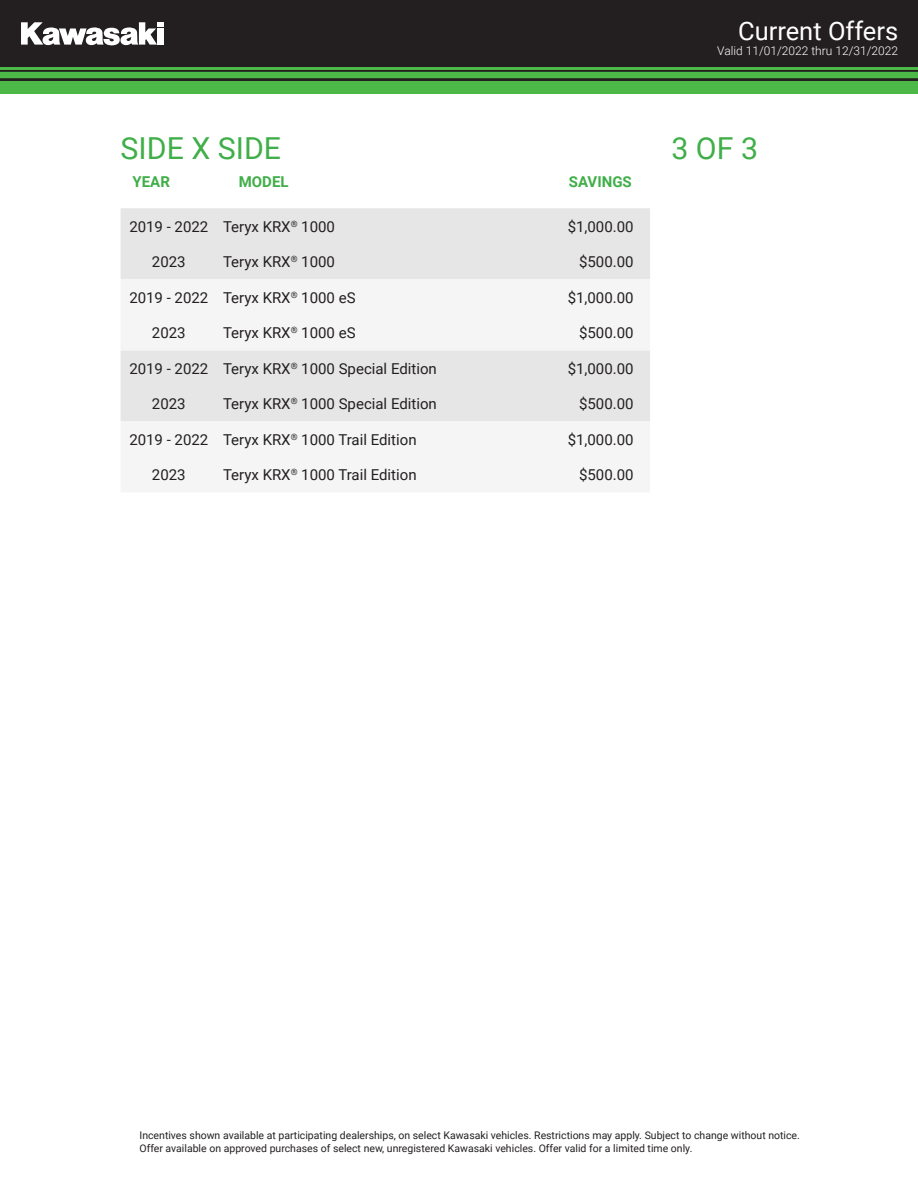
<style>
.page{position:relative;width:918px;height:1188px;background:#fff}
.page>*{position:absolute;margin:0;border:0;box-sizing:border-box;transform-origin:0 0}
.t1{font:30.3px "Roboto";color:#40ae49}
.t2{font:25.5px "Roboto";color:#fff}
.t3{font:15px "Roboto";color:#231f20}
.t4{font:700 15px "Roboto";color:#40ae49}
.t5{font:300 12px "Roboto";color:#fff}
.t6{font:10.5px/12.6px "Roboto";color:#231f20}
</style>
<div class="page">
<div style="left:0;top:67px;width:918px;height:27px;background:linear-gradient(to right,#272c24,#262c23)"></div>
<div style="left:0;top:72px;width:918px;height:6px;background:#4cb848"></div>
<div style="left:0;top:81px;width:918px;height:13px;background:#4cb848"></div>
<hr style="left:0;top:67px;width:918px;height:3px;background:#4cb848">
<div style="left:0;top:0;width:918px;height:67px;background:#231f20"></div>
<svg style="left:21px;top:22px;width:143px;height:23px"></svg>
<div style="left:121px;top:208px;width:529px;height:71px;background:#e6e6e6"></div>
<div style="left:121px;top:350px;width:529px;height:71px;background:#e6e6e6"></div>
<h2 class="t2" style="left:738px;top:13px;width:162px">Current Offers</h2>
<h1 class="t1" style="left:121px;top:127px;width:162px">SIDE X SIDE</h1>
<p class="t4" style="left:133px;top:171px;width:39px">YEAR</p>
<p class="t4" style="left:239px;top:171px;width:51px">MODEL</p>
<p class="t4" style="left:569px;top:171px;width:64px">SAVINGS</p>
<p class="t3" style="left:129px;top:216px;width:81px">2019 - 2022</p>
<p class="t3" style="left:223px;top:216px;width:113px">Teryx KRX<sup>®</sup> 1000</p>
<p class="t3" style="left:568px;top:216px;width:67px">$1,000.00</p>
<p class="t3" style="left:152px;top:251px;width:35px">2023</p>
<p class="t3" style="left:223px;top:251px;width:113px">Teryx KRX<sup>®</sup> 1000</p>
<p class="t3" style="left:579px;top:251px;width:56px">$500.00</p>
<p class="t3" style="left:129px;top:287px;width:81px">2019 - 2022</p>
<p class="t3" style="left:223px;top:287px;width:134px">Teryx KRX<sup>®</sup> 1000 eS</p>
<p class="t3" style="left:568px;top:287px;width:67px">$1,000.00</p>
<p class="t3" style="left:152px;top:322px;width:35px">2023</p>
<p class="t3" style="left:223px;top:322px;width:134px">Teryx KRX<sup>®</sup> 1000 eS</p>
<p class="t3" style="left:579px;top:322px;width:56px">$500.00</p>
<p class="t3" style="left:129px;top:358px;width:81px">2019 - 2022</p>
<p class="t3" style="left:223px;top:358px;width:215px">Teryx KRX<sup>®</sup> 1000 Special Edition</p>
<p class="t3" style="left:568px;top:358px;width:67px">$1,000.00</p>
<p class="t3" style="left:152px;top:393px;width:35px">2023</p>
<p class="t3" style="left:223px;top:393px;width:215px">Teryx KRX<sup>®</sup> 1000 Special Edition</p>
<p class="t3" style="left:579px;top:393px;width:56px">$500.00</p>
<p class="t3" style="left:129px;top:429px;width:81px">2019 - 2022</p>
<p class="t3" style="left:223px;top:429px;width:195px">Teryx KRX<sup>®</sup> 1000 Trail Edition</p>
<p class="t3" style="left:568px;top:429px;width:67px">$1,000.00</p>
<p class="t3" style="left:152px;top:464px;width:35px">2023</p>
<p class="t3" style="left:223px;top:464px;width:195px">Teryx KRX<sup>®</sup> 1000 Trail Edition</p>
<p class="t3" style="left:579px;top:464px;width:56px">$500.00</p>
<p class="t5" style="left:717px;top:43px;width:182px">Valid 11/01/2022 thru 12/31/2022</p>
<h1 class="t1" style="left:671px;top:127px;width:88px">3 OF 3</h1>
<p class="t6" style="left:140px;top:1129px;width:662px">Incentives shown available at participating dealerships, on select Kawasaki vehicles. Restrictions may apply. Subject to change without notice.<br>Offer available on approved purchases of select new, unregistered Kawasaki vehicles. Offer valid for a limited time only.</p>
</div>
